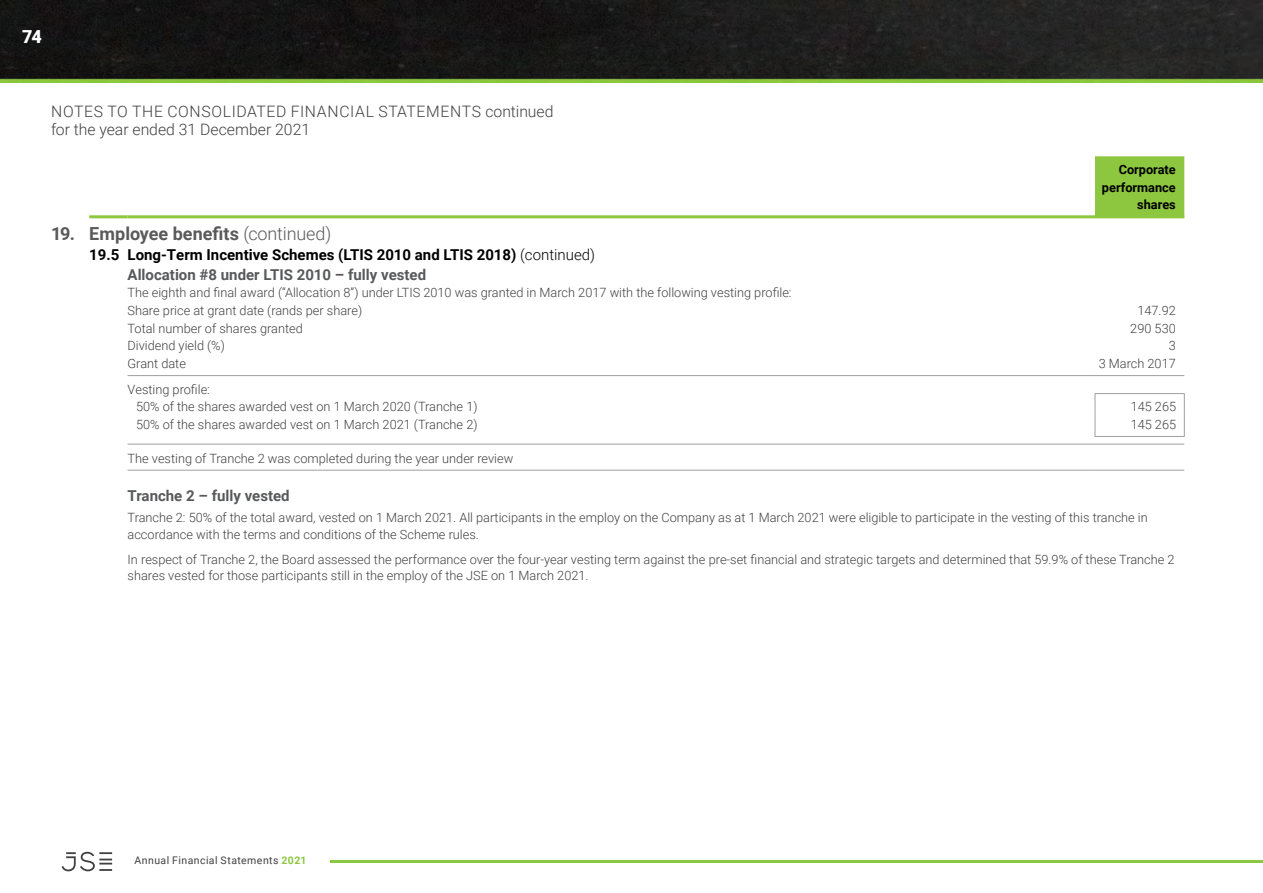
<style>
.page{position:relative;width:1263px;height:893px;background:#fff}
.page>*{position:absolute;margin:0;border:0;box-sizing:border-box;transform-origin:0 0}
.t1{font:700 18px "Roboto";color:#5a5a5a}
.t2{font:900 18px "Roboto";color:#fff}
.t3{font:300 15.75px/18px "Roboto";letter-spacing:.01em;color:#414042}
.t4{font:700 15px/20px "Roboto";color:#000}
.t5{font:700 15px "Roboto";color:#58595b}
.t6{font:300 12.75px/17.5px "Roboto";color:#414042}
.t7{font:700 12.75px/17.5px "Roboto";color:#000;text-align:right}
.t8{font:10.5px "Roboto";letter-spacing:.04em;color:#414042}
.s1{font-weight:300}
.s2{color:#58595b}
.s3{font-weight:700;color:#8dc63f}
</style>
<div class="page">
<img style="left:0;top:0;width:1263px;height:82px">
<svg style="left:62px;top:852px;width:50px;height:19px"></svg>
<hr style="left:330px;top:861px;width:933px;height:2px;background:#8dc63f">
<div style="left:1095px;top:156px;width:89px;height:59px;background:#8dc63f"></div>
<hr style="left:89px;top:215px;width:39px;height:3px;background:#8dc63f">
<hr style="left:128px;top:215px;width:967px;height:3px;background:#8dc63f">
<hr style="left:1095px;top:215px;width:89px;height:3px;background:#8dc63f">
<hr style="left:128px;top:375px;width:967px;height:1px;background:#9d9fa2">
<hr style="left:1095px;top:375px;width:89px;height:1px;background:#9d9fa2">
<hr style="left:128px;top:444px;width:967px;height:1px;background:#9d9fa2">
<hr style="left:1095px;top:393px;width:90px;height:1px;background:#9d9fa2">
<hr style="left:1095px;top:436px;width:90px;height:1px;background:#9d9fa2">
<hr style="left:1095px;top:444px;width:89px;height:1px;background:#9d9fa2">
<hr style="left:128px;top:470px;width:967px;height:1px;background:#9d9fa2">
<hr style="left:1095px;top:470px;width:89px;height:1px;background:#9d9fa2">
<svg style="left:1095px;top:394px;width:1px;height:42px"></svg>
<svg style="left:1184px;top:394px;width:1px;height:42px"></svg>
<h1 class="t2" style="left:22px;top:24px;width:21px">74</h1>
<p class="t3" style="left:51px;top:102px;width:504px">NOTES TO THE CONSOLIDATED FINANCIAL STATEMENTS continued for the year ended 31 December 2021</p>
<h1 class="t1" style="left:51px;top:221px;width:282px">19. Employee benefits <span class="s1">(continued)</span></h1>
<p class="t4" style="left:128px;top:244px;width:469px;text-indent:-38px">19.5 Long-Term Incentive Schemes (LTIS 2010 and LTIS 2018) <span class="s1">(continued)<br></span><span class="s2">Allocation #8 under LTIS 2010 – fully vested</span></p>
<p class="t6" style="left:128px;top:284px;width:666px">The eighth and final award (“Allocation 8”) under LTIS 2010 was granted in March 2017 with the following vesting profile:<br>Share price at grant date (rands per share)</p>
<p class="t7" style="left:1102px;top:160px;width:75px">Corporate performance shares</p>
<p class="t6" style="left:1137px;top:301px;width:40px">147.92</p>
<p class="t6" style="left:128px;top:319px;width:177px">Total number of shares granted</p>
<p class="t6" style="left:1130px;top:319px;width:47px">290 530</p>
<p class="t6" style="left:128px;top:337px;width:99px">Dividend yield (%)</p>
<p class="t6" style="left:1169px;top:337px;width:9px">3</p>
<p class="t6" style="left:128px;top:354px;width:60px">Grant date</p>
<p class="t6" style="left:1099px;top:354px;width:79px">3 March 2017</p>
<p class="t6" style="left:136px;top:380px;width:343px;text-indent:-9px">Vesting profile:<br>50% of the shares awarded vest on 1 March 2020 (Tranche 1)</p>
<p class="t6" style="left:1131px;top:397px;width:47px">145 265</p>
<p class="t6" style="left:136px;top:415px;width:343px">50% of the shares awarded vest on 1 March 2021 (Tranche 2)</p>
<p class="t6" style="left:1131px;top:415px;width:47px">145 265</p>
<p class="t6" style="left:128px;top:449px;width:387px">The vesting of Tranche 2 was completed during the year under review</p>
<p class="t5" style="left:128px;top:485px;width:164px">Tranche 2 – fully vested</p>
<p class="t6" style="left:128px;top:509px;width:1022px;line-height:16.5px">Tranche 2: 50% of the total award, vested on 1 March 2021. All participants in the employ on the Company as at 1 March 2021 were eligible to participate in the vesting of this tranche in accordance with the terms and conditions of the Scheme rules.</p>
<p class="t6" style="left:128px;top:550px;width:1048px;line-height:16.5px">In respect of Tranche 2, the Board assessed the performance over the four-year vesting term against the pre-set financial and strategic targets and determined that 59.9% of these Tranche 2 shares vested for those participants still in the employ of the JSE on 1 March 2021.</p>
<p class="t8" style="left:135px;top:853px;width:174px">Annual Financial Statements <span class="s3">2021</span></p>
</div>
